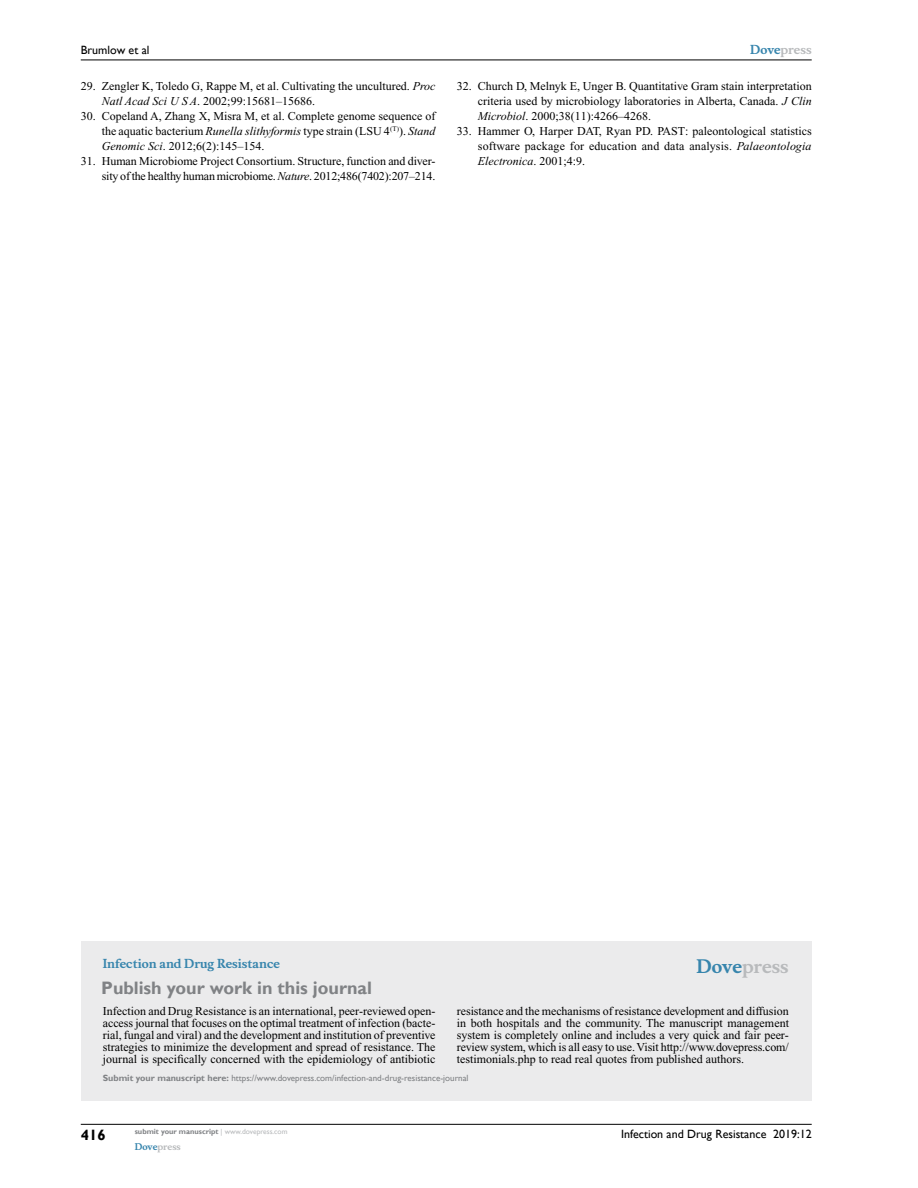
<style>
.page{position:relative;width:918px;height:1188px;background:#fff}
.page>*{position:absolute;margin:0;border:0;box-sizing:border-box;transform-origin:0 0}
.t1{font:700 18px "Gill Sans";color:#808285}
.t2{font:700 18px "Musee";color:#b8babc}
.t3{font:700 15px "Gill Sans";color:#000}
.t4{font:12px/12px "Times New Roman";color:#000;text-align:justify}
.t5{font:12px "Gill Sans";color:#000}
.t6{font:700 12px "Musee";color:#3785ad}
.t7{font:700 12px "Musee";color:#b8babc}
.t8{font:9px "Gill Sans";color:#808285}
.t9{font:700 9px "Musee";color:#b8babc}
.t10{font:700 7.5px "Gill Sans";color:#808285}
.s1{font-style:italic}
.s2{color:#3785ad}
.s3{font-weight:700}
.s4{font-weight:400;color:#b8babc}
</style>
<div class="page">
<div style="left:81px;top:941px;width:731px;height:160px;background:#ebebec"></div>
<hr style="left:81px;top:1124px;width:731px;height:1px;background:#000">
<hr style="left:81px;top:60px;width:731px;height:1px;background:#000">
<p class="t5" style="left:81px;top:43px;width:70px">Brumlow et al</p>
<p class="t4" style="left:102px;top:79px;width:335px;line-height:15px;text-indent:-21px">29. Zengler K, Toledo G, Rappe M, et al. Cultivating the uncultured. <span class="s1">Proc<br>Natl Acad Sci U S A</span>. 2002;99:15681–15686.</p>
<p class="t4" style="left:102px;top:109px;width:335px;line-height:15px;text-indent:-21px">30. Copeland A, Zhang X, Misra M, et al. Complete genome sequence of the aquatic bacterium <span class="s1">Runella slithyformis</span> type strain (LSU 4<sup>(T)</sup>). <span class="s1">Stand Genomic Sci</span>. 2012;6(2):145–154.</p>
<p class="t4" style="left:81px;top:154px;width:356px;line-height:15px;text-align:right">31. Human Microbiome Project Consortium. Structure, function and diver&shy;sity of the healthy human microbiome. <span class="s1">Nature</span>. 2012;486(7402):207–214.</p>
<p class="t7" style="left:750px;top:43px;width:63px"><span class="s2">Dove</span>press</p>
<p class="t4" style="left:478px;top:79px;width:335px;line-height:15px;text-indent:-21px">32. Church D, Melnyk E, Unger B. Quantitative Gram stain interpretation criteria used by microbiology laboratories in Alberta, Canada. <span class="s1">J Clin Microbiol</span>. 2000;38(11):4266–4268.</p>
<p class="t4" style="left:478px;top:124px;width:335px;line-height:15px;text-indent:-21px">33. Hammer O, Harper DAT, Ryan PD. PAST: paleontological statistics software package for education and data analysis. <span class="s1">Palaeontologia Electronica</span>. 2001;4:9.</p>
<p class="t6" style="left:103px;top:956px;width:179px">Infection and Drug Resistance</p>
<h1 class="t1" style="left:101px;top:977px;width:272px">Publish your work in this journal</h1>
<h1 class="t2" style="left:697px;top:955px;width:94px"><span class="s2">Dove</span>press</h1>
<p class="t4" style="left:103px;top:1005px;width:334px">Infection and Drug Resistance is an international, peer-reviewed open&shy;access journal that focuses on the optimal treatment of infection (bacte&shy;rial, fungal and viral) and the development and institution of preventive strategies to minimize the development and spread of resistance. The journal is specifically concerned with the epidemiology of antibiotic</p>
<p class="t4" style="left:457px;top:1005px;width:334px">resistance and the mechanisms of resistance development and diffusion in both hospitals and the community. The manuscript management system is completely online and includes a very quick and fair peer&shy;review system, which is all easy to use. Visit http://www.dovepress.com/ testimonials.php to read real quotes from published authors.</p>
<p class="t8" style="left:103px;top:1072px;width:367px"><span class="s3">Submit your manuscript here:</span> https://www.dovepress.com/infection-and-drug-resistance-journal</p>
<p class="t3" style="left:81px;top:1126px;width:26px">416</p>
<p class="t10" style="left:135px;top:1127px;width:154px">submit your manuscript <span class="s4">| www.dovepress.com</span></p>
<p class="t9" style="left:135px;top:1141px;width:48px"><span class="s2">Dove</span>press</p>
<p class="t5" style="left:621px;top:1127px;width:192px">Infection and Drug Resistance 2019:12</p>
</div>
